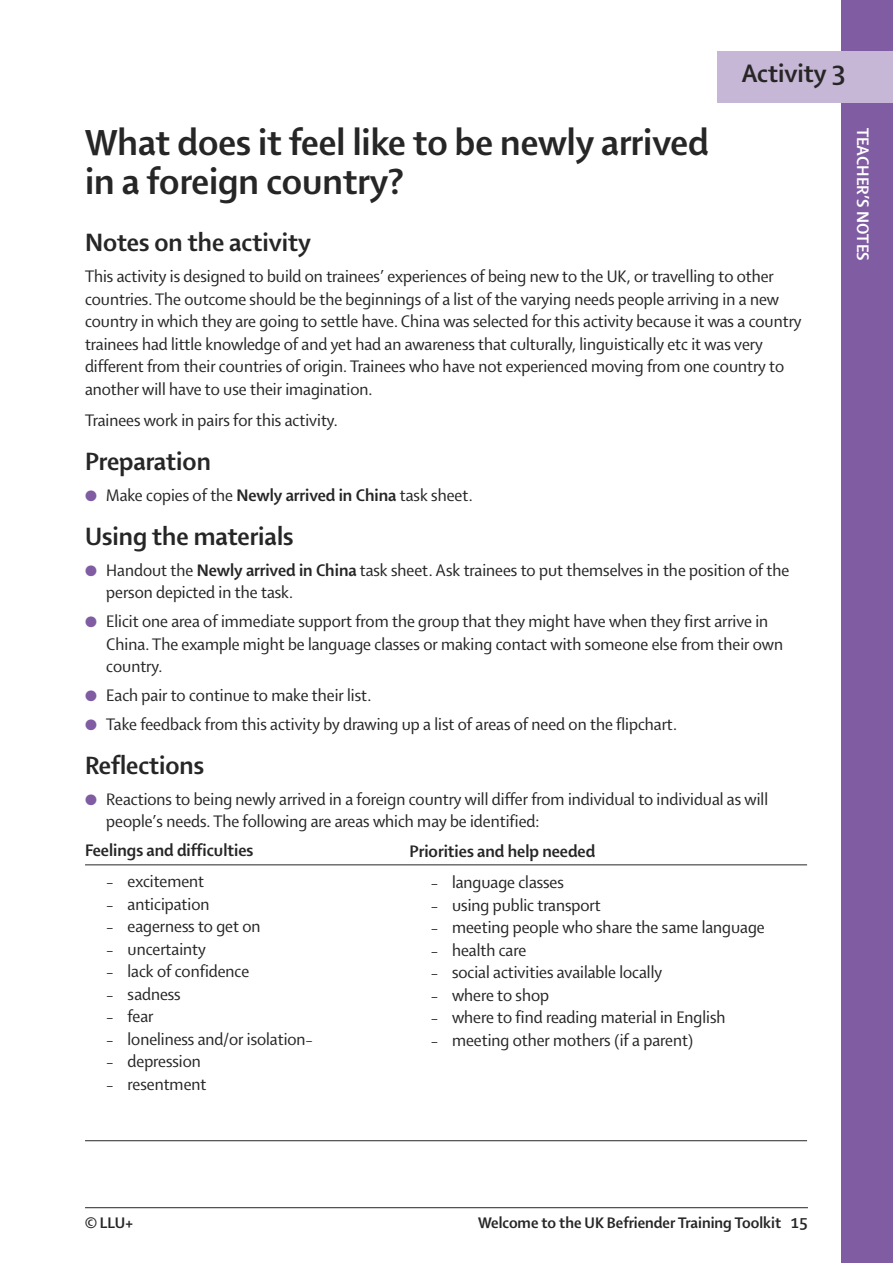
<style>
.page{position:relative;width:893px;height:1263px;background:#fff}
.page>*{position:absolute;margin:0;border:0;box-sizing:border-box;transform-origin:0 0}
.t1{font:39px/39px "Shaker RB";color:#272627}
.t2{font:27px "Shaker RB";color:#272627}
.t3{font:18px/22.5px "Shaker R";color:#272627}
.t4{font:18px "Shaker RB";color:#272627}
.t5{font:18px "Shaker RB";color:#fff}
.t6{font:16.5px "Shaker RB";color:#272627}
.s1{color:#805ca3}
.s2{font-family:"Shaker RB"}
.s3{font-size:15px}
</style>
<div class="page">
<hr style="left:85px;top:1207px;width:723px;height:1px;background:#272627">
<div style="left:842px;top:0;width:51px;height:1263px;background:#805ca3"></div>
<div style="left:718px;top:51px;width:175px;height:51px;background:#c7b7d6"></div>
<hr style="left:85px;top:864px;width:722px;height:1px;background:#272627">
<hr style="left:85px;top:1140px;width:722px;height:1px;background:#272627">
<h2 class="t2" style="left:741px;top:65px;width:106px">Activity 3</h2>
<h1 class="t1" style="left:85px;top:128px;width:625px">What does it feel like to be newly arrived in a foreign country?</h1>
<h2 class="t2" style="left:85px;top:234px;width:227px">Notes on the activity</h2>
<p class="t3" style="left:85px;top:267px;width:718px">This activity is designed to build on trainees’ experiences of being new to the UK, or travelling to other countries. The outcome should be the beginnings of a list of the varying needs people arriving in a new country in which they are going to settle have. China was selected for this activity because it was a country trainees had little knowledge of and yet had an awareness that culturally, linguistically etc it was very different from their countries of origin. Trainees who have not experienced moving from one country to another will have to use their imagination.</p>
<p class="t3" style="left:85px;top:411px;width:254px">Trainees work in pairs for this activity.</p>
<h2 class="t2" style="left:85px;top:452px;width:127px">Preparation</h2>
<p class="t3" style="left:85px;top:486px;width:389px"><span class="s1">●</span> Make copies of the <span class="s2">Newly arrived in China</span> task sheet.</p>
<h2 class="t2" style="left:85px;top:527px;width:210px">Using the materials</h2>
<p class="t3" style="left:106px;top:561px;width:685px;text-indent:-21px"><span class="s1">●</span> Handout the <span class="s2">Newly arrived in China</span> task sheet. Ask trainees to put themselves in the position of the person depicted in the task.</p>
<p class="t3" style="left:106px;top:612px;width:678px;text-indent:-21px"><span class="s1">●</span> Elicit one area of immediate support from the group that they might have when they first arrive in<br>China. The example might be language classes or making contact with someone else from their own country.</p>
<p class="t3" style="left:85px;top:686px;width:288px"><span class="s1">●</span> Each pair to continue to make their list.</p>
<p class="t3" style="left:85px;top:715px;width:594px"><span class="s1">●</span> Take feedback from this activity by drawing up a list of areas of need on the flipchart.</p>
<h2 class="t2" style="left:85px;top:757px;width:121px">Reflections</h2>
<p class="t3" style="left:106px;top:790px;width:663px;text-indent:-21px"><span class="s1">●</span> Reactions to being newly arrived in a foreign country will differ from individual to individual as will people’s needs. The following are areas which may be identified:</p>
<p class="t4" style="left:85px;top:845px;width:170px">Feelings and difficulties</p>
<p class="t3" style="left:106px;top:872px;width:99px"><span class="s3">–</span> excitement</p>
<p class="t3" style="left:106px;top:895px;width:105px"><span class="s3">–</span> anticipation</p>
<p class="t3" style="left:106px;top:917px;width:156px"><span class="s3">–</span> eagerness to get on</p>
<p class="t3" style="left:106px;top:940px;width:101px"><span class="s3">–</span> uncertainty</p>
<p class="t3" style="left:106px;top:962px;width:145px"><span class="s3">–</span> lack of confidence</p>
<p class="t3" style="left:106px;top:985px;width:76px"><span class="s3">–</span> sadness</p>
<p class="t3" style="left:106px;top:1007px;width:49px"><span class="s3">–</span> fear</p>
<p class="t3" style="left:106px;top:1030px;width:208px"><span class="s3">–</span> loneliness and/or isolation<span class="s3">–</span></p>
<p class="t3" style="left:106px;top:1052px;width:96px"><span class="s3">–</span> depression</p>
<p class="t3" style="left:106px;top:1075px;width:102px"><span class="s3">–</span> resentment</p>
<p class="t4" style="left:410px;top:846px;width:187px">Priorities and help needed</p>
<p class="t3" style="left:431px;top:873px;width:135px"><span class="s3">–</span> language classes</p>
<p class="t3" style="left:431px;top:896px;width:171px"><span class="s3">–</span> using public transport</p>
<p class="t3" style="left:431px;top:918px;width:335px"><span class="s3">–</span> meeting people who share the same language</p>
<p class="t3" style="left:431px;top:941px;width:97px"><span class="s3">–</span> health care</p>
<p class="t3" style="left:431px;top:963px;width:233px"><span class="s3">–</span> social activities available locally</p>
<p class="t3" style="left:431px;top:986px;width:120px"><span class="s3">–</span> where to shop</p>
<p class="t3" style="left:431px;top:1008px;width:296px"><span class="s3">–</span> where to find reading material in English</p>
<p class="t3" style="left:431px;top:1031px;width:264px"><span class="s3">–</span> meeting other mothers (if a parent)</p>
<p class="t5" style="left:869px;top:128px;width:135px;rotate:90deg">TEACHER’S NOTES</p>
<p class="t6" style="left:85px;top:1217px;width:50px">© LLU+</p>
<p class="t6" style="left:478px;top:1218px;width:331px">Welcome to the UK Befriender Training Toolkit 15</p>
</div>
